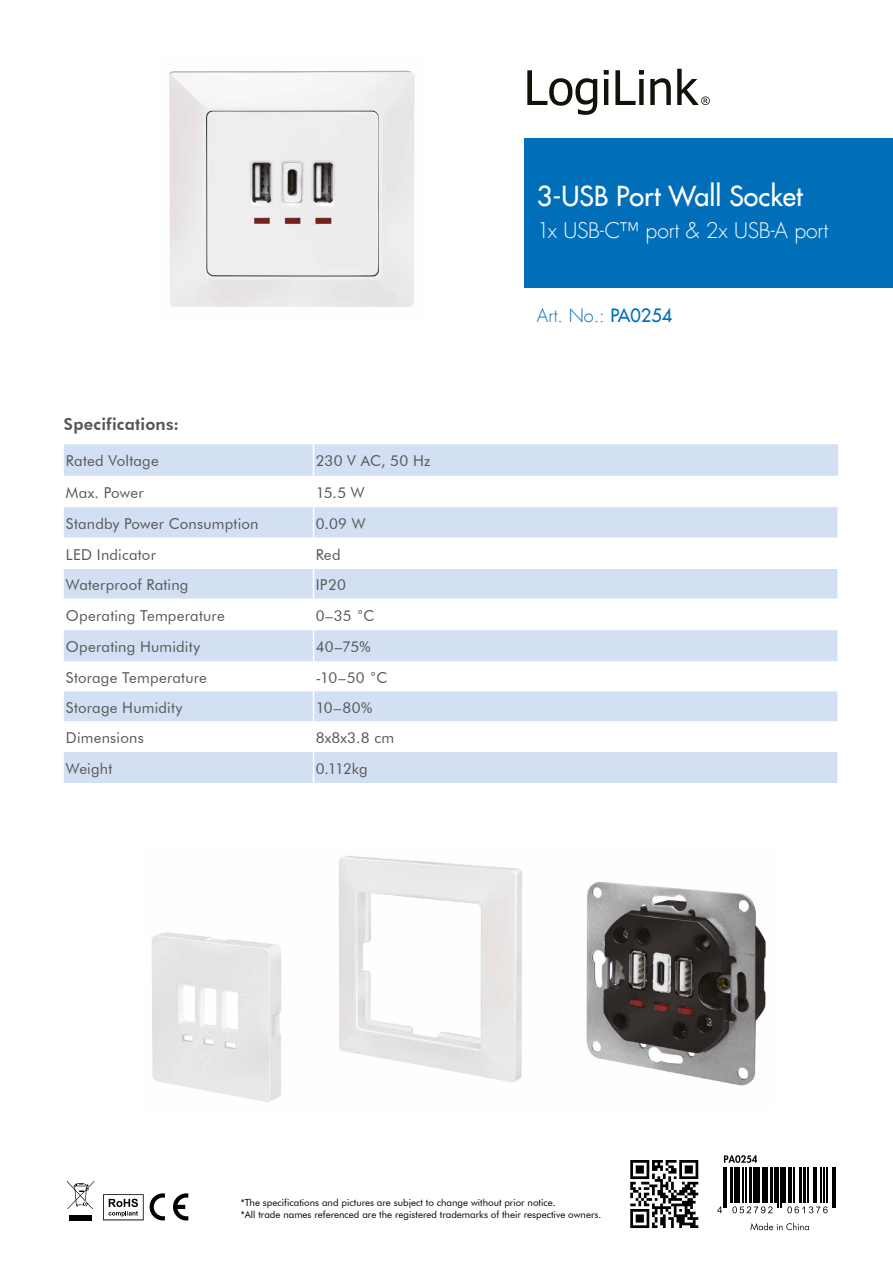
<style>
.page{position:relative;width:893px;height:1263px;background:#fff}
.page>*{position:absolute;margin:0;border:0;box-sizing:border-box;transform-origin:0 0}
.t1{font:27px "Futura LT";color:#fff}
.t2{font:300 21px "Futura LT";letter-spacing:-.01em;color:#fff}
.t3{font:300 18px "Futura LT";color:#006eb8}
.t4{font:800 16.5px "Futura BT";letter-spacing:.015em;color:#575756}
.t5{font:15px "Futura BT";letter-spacing:.015em;color:#575756}
.t6{font:9.75px/11.7px "Futura BT";color:#000}
.s1{font-weight:300}
.s2{font-weight:400}
</style>
<div class="page">
<svg style="left:103px;top:1194px;width:41px;height:26px"></svg>
<svg style="left:67px;top:1181px;width:27px;height:28px"></svg>
<div style="left:69px;top:1215px;width:23px;height:5px;background:#000"></div>
<svg style="left:150px;top:1193px;width:15px;height:27px"></svg>
<svg style="left:173px;top:1193px;width:15px;height:27px"></svg>
<div style="left:524px;top:138px;width:369px;height:150px;background:#006eb8"></div>
<svg style="left:527px;top:69px;width:183px;height:46px"></svg>
<svg style="left:750px;top:1223px;width:59px;height:7px"></svg>
<svg style="left:630px;top:1160px;width:68px;height:68px"></svg>
<svg style="left:724px;top:1155px;width:33px;height:8px"></svg>
<svg style="left:717px;top:1206px;width:5px;height:7px"></svg>
<svg style="left:732px;top:1206px;width:40px;height:7px"></svg>
<svg style="left:787px;top:1206px;width:41px;height:7px"></svg>
<hr style="left:723px;top:1167px;width:1px;height:41px;background:#000">
<hr style="left:726px;top:1167px;width:1px;height:41px;background:#000">
<hr style="left:730px;top:1167px;width:3px;height:36px;background:#000">
<hr style="left:734px;top:1167px;width:1px;height:36px;background:#000">
<hr style="left:736px;top:1167px;width:4px;height:36px;background:#000">
<hr style="left:742px;top:1167px;width:1px;height:36px;background:#000">
<hr style="left:746px;top:1167px;width:1px;height:36px;background:#000">
<hr style="left:749px;top:1167px;width:3px;height:36px;background:#000">
<hr style="left:753px;top:1167px;width:3px;height:36px;background:#000">
<hr style="left:758px;top:1167px;width:2px;height:36px;background:#000">
<hr style="left:762px;top:1167px;width:1px;height:36px;background:#000">
<hr style="left:765px;top:1167px;width:3px;height:36px;background:#000">
<hr style="left:771px;top:1167px;width:2px;height:36px;background:#000">
<hr style="left:774px;top:1167px;width:2px;height:36px;background:#000">
<hr style="left:778px;top:1167px;width:1px;height:41px;background:#000">
<hr style="left:780px;top:1167px;width:1px;height:41px;background:#000">
<hr style="left:782px;top:1167px;width:4px;height:36px;background:#000">
<hr style="left:788px;top:1167px;width:1px;height:36px;background:#000">
<hr style="left:791px;top:1167px;width:1px;height:36px;background:#000">
<hr style="left:793px;top:1167px;width:1px;height:36px;background:#000">
<hr style="left:799px;top:1167px;width:2px;height:36px;background:#000">
<hr style="left:804px;top:1167px;width:2px;height:36px;background:#000">
<hr style="left:807px;top:1167px;width:1px;height:36px;background:#000">
<hr style="left:813px;top:1167px;width:1px;height:36px;background:#000">
<hr style="left:815px;top:1167px;width:1px;height:36px;background:#000">
<hr style="left:820px;top:1167px;width:1px;height:36px;background:#000">
<hr style="left:824px;top:1167px;width:1px;height:36px;background:#000">
<hr style="left:826px;top:1167px;width:1px;height:36px;background:#000">
<hr style="left:832px;top:1167px;width:1px;height:41px;background:#000">
<hr style="left:834px;top:1167px;width:1px;height:41px;background:#000">
<svg style="left:64px;top:444px;width:774px;height:339px;fill:#d3dff3"></svg>
<hr style="left:313px;top:444px;width:1px;height:32px;background:#fff">
<hr style="left:313px;top:598px;width:1px;height:32px;background:#fff">
<hr style="left:837px;top:598px;width:2px;height:32px;background:#fff">
<hr style="left:313px;top:661px;width:1px;height:30px;background:#fff">
<hr style="left:313px;top:721px;width:1px;height:31px;background:#fff">
<hr style="left:837px;top:661px;width:2px;height:30px;background:#fff">
<hr style="left:837px;top:721px;width:2px;height:31px;background:#fff">
<hr style="left:313px;top:630px;width:1px;height:31px;background:#fff">
<hr style="left:837px;top:630px;width:2px;height:31px;background:#fff">
<hr style="left:313px;top:476px;width:1px;height:31px;background:#fff">
<hr style="left:837px;top:476px;width:2px;height:31px;background:#fff">
<hr style="left:313px;top:507px;width:1px;height:30px;background:#fff">
<hr style="left:837px;top:507px;width:2px;height:30px;background:#fff">
<hr style="left:313px;top:537px;width:1px;height:32px;background:#fff">
<hr style="left:837px;top:537px;width:2px;height:32px;background:#fff">
<svg style="left:313px;top:569px;width:1px;height:29px"></svg>
<hr style="left:837px;top:569px;width:2px;height:29px;background:#fff">
<hr style="left:313px;top:691px;width:1px;height:30px;background:#fff">
<hr style="left:837px;top:691px;width:2px;height:30px;background:#fff">
<hr style="left:313px;top:752px;width:1px;height:31px;background:#fff">
<hr style="left:837px;top:752px;width:2px;height:31px;background:#fff">
<img style="left:151px;top:856px;width:615px;height:246px">
<img style="left:169px;top:70px;width:246px;height:237px">
<h1 class="t1" style="left:537px;top:179px;width:267px">3-USB Port Wall Socket</h1>
<h2 class="t2" style="left:537px;top:217px;width:293px">1x USB-C™ port &amp; 2x USB-A port</h2>
<p class="t4" style="left:64px;top:414px;width:117px">Specifications:</p>
<p class="t5" style="left:66px;top:452px;width:94px">Rated Voltage</p>
<p class="t5" style="left:316px;top:452px;width:116px">230 V AC, 50 Hz</p>
<p class="t5" style="left:66px;top:483px;width:79px">Max. Power</p>
<p class="t5" style="left:316px;top:483px;width:50px">15.5 W</p>
<p class="t5" style="left:66px;top:514px;width:194px">Standby Power Consumption</p>
<p class="t5" style="left:316px;top:514px;width:51px">0.09 W</p>
<p class="t5" style="left:66px;top:545px;width:92px">LED Indicator</p>
<p class="t5" style="left:316px;top:545px;width:26px">Red</p>
<p class="t5" style="left:66px;top:576px;width:124px">Waterproof Rating</p>
<p class="t5" style="left:316px;top:576px;width:32px">IP20</p>
<p class="t5" style="left:66px;top:606px;width:160px">Operating Temperature</p>
<p class="t5" style="left:316px;top:606px;width:60px">0–35 <span class="s1">˚</span>C</p>
<p class="t5" style="left:66px;top:638px;width:136px">Operating Humidity</p>
<p class="t5" style="left:316px;top:638px;width:56px">40–75%</p>
<p class="t5" style="left:66px;top:668px;width:143px">Storage Temperature</p>
<p class="t5" style="left:316px;top:668px;width:73px">-10–50 <span class="s1">˚</span>C</p>
<p class="t5" style="left:66px;top:698px;width:118px">Storage Humidity</p>
<p class="t5" style="left:316px;top:698px;width:58px">10–80%</p>
<p class="t5" style="left:66px;top:729px;width:79px">Dimensions</p>
<p class="t5" style="left:316px;top:729px;width:80px">8x8x3.8 cm</p>
<p class="t5" style="left:66px;top:759px;width:48px">Weight</p>
<p class="t5" style="left:316px;top:759px;width:54px">0.112kg</p>
<p class="t3" style="left:537px;top:305px;width:137px">Art. No.: <span class="s2">PA0254</span></p>
<p class="t6" style="left:241px;top:1196px;width:362px">*The specifications and pictures are subject to change without prior notice.<br>*All trade names referenced are the registered trademarks of their respective owners.</p>
</div>
